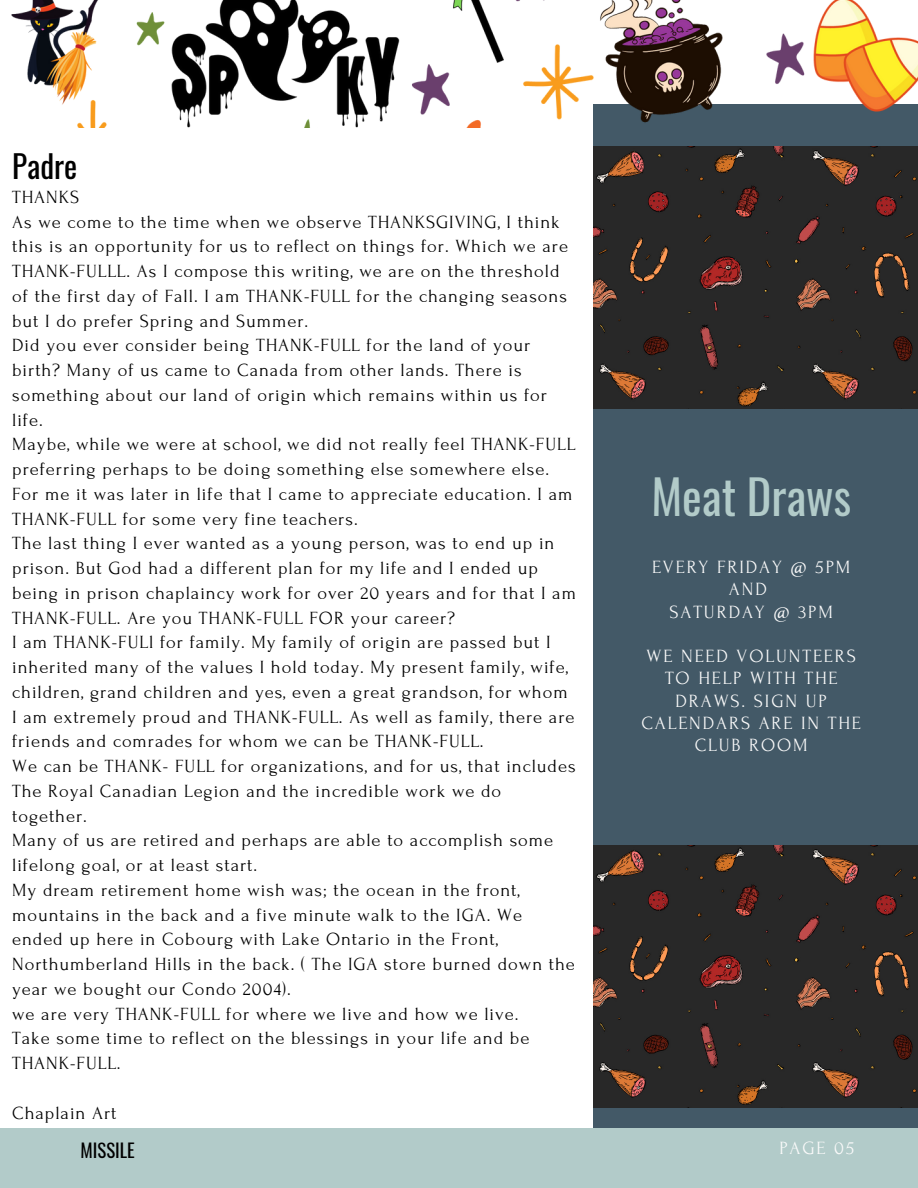
<style>
.page{position:relative;width:918px;height:1188px;background:#fff}
.page>*{position:absolute;margin:0;border:0;box-sizing:border-box;transform-origin:0 0}
.t1{font:46.65px "Oswald";color:#b2cbc9}
.t2{font:31.2px "Oswald";color:#000}
.t3{font:18.75px "Oswald";color:#000}
.t4{font:18.6px/24.8px "Forum";letter-spacing:.05em;color:#000}
.t5{font:18.6px/22.2px "Forum";letter-spacing:.1em;color:#fafafa;text-align:center}
</style>
<div class="page">
<div style="left:594px;top:104px;width:324px;height:1084px;background:#435967"></div>
<div style="left:0;top:1128px;width:918px;height:60px;background:#b2cbc9"></div>
<img style="left:11px;top:0;width:907px;height:127px">
<img style="left:594px;top:147px;width:324px;height:262px">
<img style="left:594px;top:846px;width:324px;height:262px">
<p class="t2" style="left:12px;top:141px;width:67px">Padre</p>
<p class="t4" style="left:12px;top:185px;width:69px">THANKS</p>
<p class="t4" style="left:12px;top:209px;width:557px">As we come to the time when we observe THANKSGIVING, I think this is an opportunity for us to reflect on things for. Which we are THANK-FULLL. As I compose this writing, we are on the threshold of the first day of Fall. I am THANK-FULL for the changing seasons but I do prefer Spring and Summer.</p>
<p class="t4" style="left:12px;top:333px;width:536px">Did you ever consider being THANK-FULL for the land of your birth? Many of us came to Canada from other lands. There is something about our land of origin which remains within us for life.</p>
<p class="t4" style="left:12px;top:432px;width:565px">Maybe, while we were at school, we did not really feel THANK-FULL preferring perhaps to be doing something else somewhere else.<br>For me it was later in life that I came to appreciate education. I am THANK-FULL for some very fine teachers.</p>
<p class="t4" style="left:12px;top:531px;width:565px">The last thing I ever wanted as a young person, was to end up in prison. But God had a different plan for my life and I ended up being in prison chaplaincy work for over 20 years and for that I am THANK-FULL. Are you THANK-FULL FOR your career?</p>
<p class="t4" style="left:12px;top:630px;width:564px">I am THANK-FULl for family. My family of origin are passed but I inherited many of the values I hold today. My present family, wife, children, grand children and yes, even a great grandson, for whom I am extremely proud and THANK-FULL. As well as family, there are friends and comrades for whom we can be THANK-FULL.</p>
<p class="t4" style="left:12px;top:754px;width:565px">We can be THANK- FULL for organizations, and for us, that includes<br>The Royal Canadian Legion and the incredible work we do together.</p>
<p class="t4" style="left:12px;top:828px;width:543px">Many of us are retired and perhaps are able to accomplish some lifelong goal, or at least start.</p>
<p class="t4" style="left:12px;top:878px;width:564px">My dream retirement home wish was; the ocean in the front, mountains in the back and a five minute walk to the IGA. We ended up here in Cobourg with Lake Ontario in the Front, Northumberland Hills in the back. ( The IGA store burned down the year we bought our Condo 2004).</p>
<p class="t4" style="left:12px;top:1001px;width:508px">we are very THANK-FULL for where we live and how we live.</p>
<p class="t4" style="left:12px;top:1026px;width:519px">Take some time to reflect on the blessings in your life and be<br>THANK-FULL.</p>
<p class="t4" style="left:12px;top:1100px;width:106px">Chaplain Art</p>
<p class="t1" style="left:651px;top:461px;width:201px">Meat Draws</p>
<p class="t5" style="left:652px;top:556px;width:200px">EVERY FRIDAY @ 5PM<br>AND</p>
<p class="t5" style="left:670px;top:601px;width:165px">SATURDAY @ 3PM</p>
<p class="t5" style="left:641px;top:645px;width:221px">WE NEED VOLUNTEERS<br>TO HELP WITH THE<br>DRAWS. SIGN UP<br>CALENDARS ARE IN THE<br>CLUB ROOM</p>
<p class="t3" style="left:81px;top:1136px;width:56px">MISSILE</p>
<p class="t5" style="left:779px;top:1137px;width:76px">PAGE 05</p>
</div>
